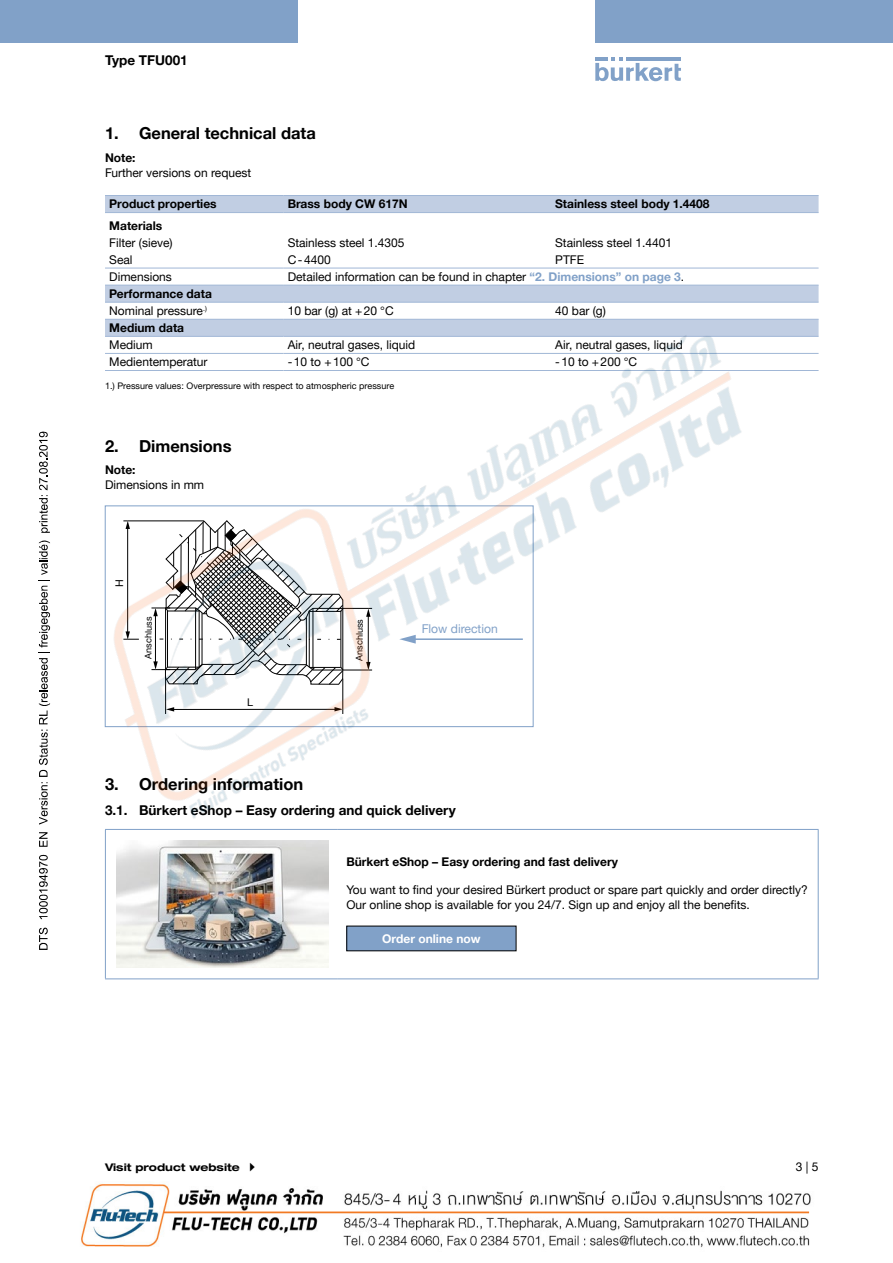
<style>
.page{position:relative;width:893px;height:1263px;background:#fff}
.page>*{position:absolute;margin:0;border:0;box-sizing:border-box;transform-origin:0 0}
.t1{font:700 16.5px "Helvetica Neue LTW1 G";color:#000}
.t2{font:700 13.5px "Helvetica Neue LTW1 G";color:#000}
.t3{font:12.15px "Helvetica Neue LTW1 G";color:#81a1c8}
.t4{font:12px/14.4px "Helvetica Neue LTW1 G";color:#000}
.t5{font:700 12px/17.1px "Helvetica Neue LTW1 G";color:#000}
.t6{font:700 12px "Helvetica Neue LTW1 G";color:#fff}
.t7{font:10.65px "Helvetica Neue LTW1 G";color:#000}
.t8{font:700 expanded 10.5px "Helvetica Neue LTW1 G";color:#000}
.t9{font:9.15px "Helvetica Neue LTW1 G";letter-spacing:-.01em;color:#000}
.t10{font:9px "Helvetica Neue LTW1 G";letter-spacing:.005em;color:#000}
.s1{font-weight:700;color:#81a1c8}
.s2{font-weight:400}
</style>
<div class="page">
<svg style="left:595px;top:57px;width:86px;height:24px"></svg>
<hr style="left:626px;top:57px;width:55px;height:4px;background:#81a1c8">
<div style="left:0;top:0;width:298px;height:42px;background:#81a1c8"></div>
<div style="left:595px;top:0;width:298px;height:42px;background:#81a1c8"></div>
<div style="left:105px;top:196px;width:714px;height:16px;background:#c1cee3"></div>
<hr style="left:105px;top:195px;width:178px;height:1px;background:#a1b7d6">
<hr style="left:283px;top:195px;width:268px;height:1px;background:#a1b7d6">
<hr style="left:551px;top:195px;width:268px;height:1px;background:#a1b7d6">
<hr style="left:105px;top:212px;width:178px;height:1px;background:#a1b7d6">
<hr style="left:283px;top:212px;width:268px;height:1px;background:#a1b7d6">
<hr style="left:551px;top:212px;width:268px;height:1px;background:#a1b7d6">
<hr style="left:818px;top:830px;width:1px;height:148px;background:#81a1c8">
<hr style="left:338px;top:978px;width:481px;height:1px;background:#81a1c8">
<hr style="left:105px;top:830px;width:1px;height:148px;background:#81a1c8">
<hr style="left:105px;top:978px;width:233px;height:1px;background:#81a1c8">
<img style="left:116px;top:852px;width:213px;height:116px">
<div style="left:347px;top:926px;width:169px;height:25px;background:#81a1c8"></div>
<svg style="left:39px;top:927px;width:9px;height:23px"></svg>
<svg style="left:39px;top:855px;width:9px;height:64px"></svg>
<svg style="left:39px;top:832px;width:9px;height:15px"></svg>
<svg style="left:39px;top:540px;width:11px;height:285px"></svg>
<svg style="left:39px;top:432px;width:11px;height:101px"></svg>
<img style="left:81px;top:1182px;width:730px;height:66px">
<img style="left:104px;top:267px;width:715px;height:585px">
<p class="t2" style="left:105px;top:52px;width:84px">Type TFU001</p>
<h1 class="t1" style="left:105px;top:123px;width:212px">1. General technical data</h1>
<p class="t5" style="left:105px;top:149px;width:32px">Note:</p>
<p class="t4" style="left:105px;top:165px;width:148px">Further versions on request</p>
<p class="t5" style="left:109px;top:195px;width:109px">Product properties</p>
<p class="t5" style="left:288px;top:195px;width:122px">Brass body CW 617N</p>
<p class="t5" style="left:555px;top:195px;width:156px">Stainless steel body 1.4408</p>
<p class="t5" style="left:109px;top:217px;width:55px">Materials</p>
<p class="t4" style="left:109px;top:235px;width:65px">Filter (sieve)</p>
<p class="t4" style="left:288px;top:235px;width:118px">Stainless steel 1.4305</p>
<p class="t4" style="left:555px;top:235px;width:118px">Stainless steel 1.4401</p>
<p class="t4" style="left:109px;top:252px;width:25px">Seal</p>
<p class="t4" style="left:288px;top:252px;width:45px">C-4400</p>
<p class="t4" style="left:555px;top:252px;width:30px">PTFE</p>
<p class="t4" style="left:109px;top:269px;width:64px">Dimensions</p>
<p class="t4" style="left:288px;top:269px;width:398px">Detailed information can be found in chapter <span class="s1">“2. Dimensions” on page 3</span>.</p>
<p class="t5" style="left:109px;top:285px;width:104px">Performance data<br><span class="s2">Nominal pressure</span><sup>.)</sup></p>
<p class="t4" style="left:288px;top:303px;width:108px">10 bar (g) at +20 °C</p>
<p class="t4" style="left:555px;top:303px;width:52px">40 bar (g)</p>
<p class="t5" style="left:109px;top:319px;width:76px">Medium data</p>
<p class="t4" style="left:109px;top:338px;width:45px">Medium</p>
<p class="t4" style="left:288px;top:338px;width:129px">Air, neutral gases, liquid</p>
<p class="t4" style="left:555px;top:338px;width:129px">Air, neutral gases, liquid</p>
<p class="t4" style="left:109px;top:355px;width:100px">Medientemperatur</p>
<p class="t4" style="left:288px;top:355px;width:83px">-10 to +100 °C</p>
<p class="t4" style="left:555px;top:355px;width:83px">-10 to +200 °C</p>
<p class="t10" style="left:105px;top:380px;width:291px">1.) Pressure values: Overpressure with respect to atmospheric pressure</p>
<h1 class="t1" style="left:105px;top:435px;width:128px">2. Dimensions</h1>
<p class="t5" style="left:105px;top:462px;width:32px">Note:</p>
<p class="t4" style="left:105px;top:477px;width:101px">Dimensions in mm</p>
<p class="t7" style="left:113px;top:587px;width:9px;rotate:-90deg">H</p>
<p class="t9" style="left:143px;top:658px;width:43px;rotate:-90deg">Anschluss</p>
<p class="t7" style="left:247px;top:696px;width:7px">L</p>
<p class="t9" style="left:354px;top:661px;width:43px;rotate:-90deg">Anschluss</p>
<p class="t3" style="left:422px;top:621px;width:78px">Flow direction</p>
<h1 class="t1" style="left:105px;top:774px;width:200px">3. Ordering information</h1>
<p class="t2" style="left:105px;top:801px;width:352px">3.1. Bürkert eShop – Easy ordering and quick delivery</p>
<p class="t5" style="left:346px;top:853px;width:273px">Bürkert eShop – Easy ordering and fast delivery</p>
<p class="t4" style="left:346px;top:883px;width:463px">You want to find your desired Bürkert product or spare part quickly and order -directly?<br>Our online shop is available for you 24/7. Sign up and enjoy all the benefits.</p>
<p class="t6" style="left:382px;top:931px;width:100px">Order online now</p>
<p class="t8" style="left:105px;top:1161px;width:136px">Visit product website</p>
<p class="t4" style="left:796px;top:1159px;width:24px">3 | 5</p>
</div>
